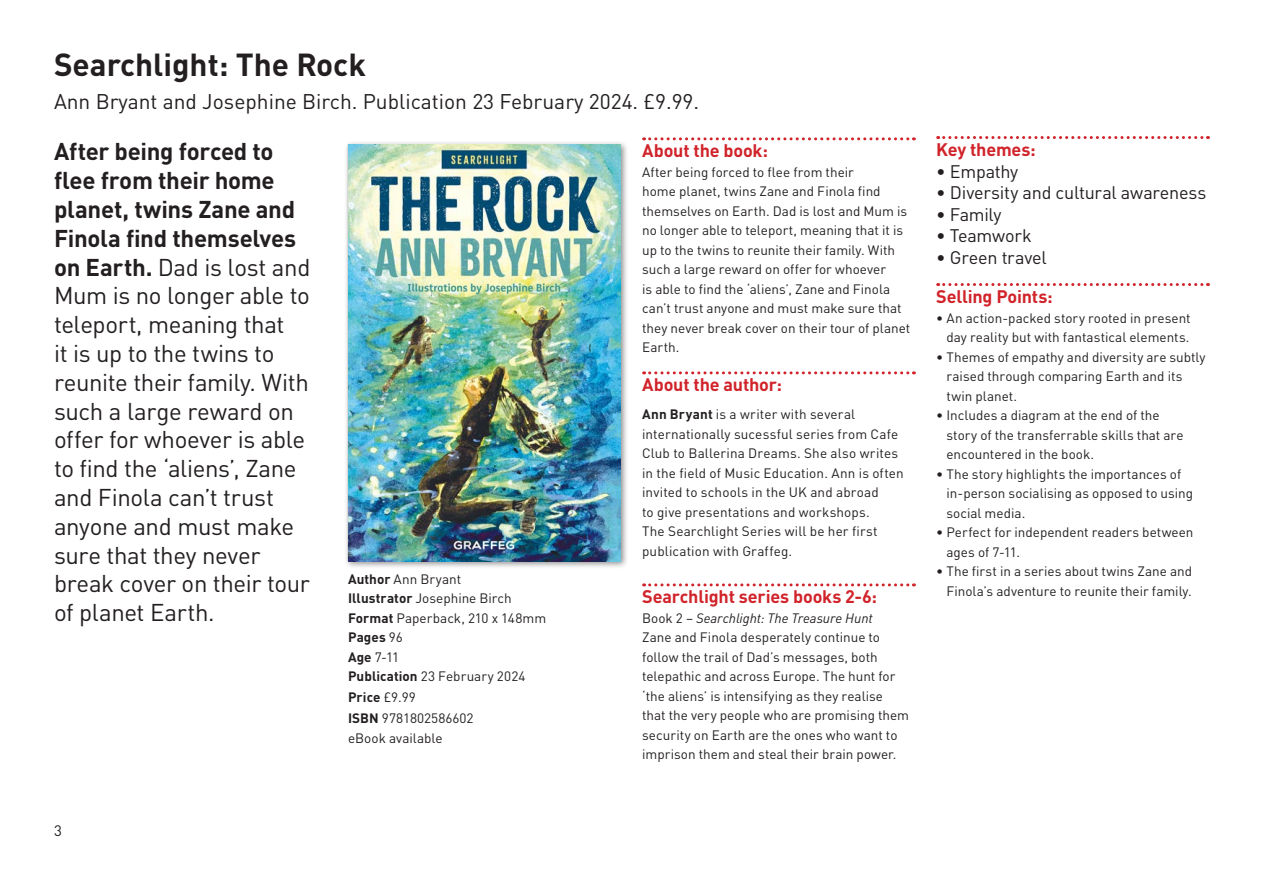
<style>
.page{position:relative;width:1263px;height:893px;background:#fff}
.page>*{position:absolute;margin:0;border:0;box-sizing:border-box;transform-origin:0 0}
.t1{font:700 31.5px "DIN Pro";color:#231f20}
.t2{font:24px/28.8px "DIN Pro";letter-spacing:-.015em;color:#231f20}
.t3{font:21px "DIN Pro";color:#231f20}
.t4{font:700 18px "DIN Pro";letter-spacing:-.01em;color:#d1232a}
.t5{font:18px "DIN Pro";letter-spacing:-.015em;color:#231f20}
.t6{font:15px "DIN Pro";color:#231f20}
.t7{font:13.5px/19.5px "DIN Pro";letter-spacing:.005em;color:#231f20}
.t8{font:italic 13.5px "DIN Pro";color:#231f20}
.t9{font:700 13.5px "DIN Pro";letter-spacing:.005em;color:#231f20}
.s1{font-weight:700}
.s2{font-style:normal}
.s3{font-weight:400}
</style>
<div class="page">
<svg style="left:644px;top:137px;width:270px;height:3px"></svg>
<svg style="left:644px;top:371px;width:270px;height:3px"></svg>
<svg style="left:644px;top:583px;width:270px;height:3px"></svg>
<svg style="left:938px;top:136px;width:270px;height:3px"></svg>
<svg style="left:938px;top:283px;width:270px;height:3px"></svg>
<div style="left:344px;top:141px;width:285px;height:429px;background:#231f20;opacity:.5"></div>
<img style="left:348px;top:145px;width:272px;height:416px">
<p class="t1" style="left:54px;top:39px;width:313px">Searchlight: The Rock</p>
<p class="t3" style="left:54px;top:85px;width:647px">Ann Bryant and Josephine Birch. Publication 23 February 2024. £9.99.</p>
<p class="t4" style="left:642px;top:136px;width:127px">About the book:</p>
<p class="t7" style="left:642px;top:161px;width:270px">After being forced to flee from their<br>home planet, twins Zane and Finola find themselves on Earth. Dad is lost and Mum is no longer able to teleport, meaning that it is up to the twins to reunite their family. With such a large reward on offer for whoever<br>is able to find the ‘aliens’, Zane and Finola can’t trust anyone and must make sure that they never break cover on their tour of planet Earth.</p>
<p class="t4" style="left:642px;top:370px;width:141px">About the author:</p>
<p class="t7" style="left:642px;top:403px;width:263px"><span class="s1">Ann Bryant</span> is a writer with several internationally sucessful series from Cafe Club to Ballerina Dreams. She also writes in the field of Music Education. Ann is often invited to schools in the UK and abroad<br>to give presentations and workshops.<br>The Searchlight Series will be her first publication with Graffeg.</p>
<p class="t4" style="left:642px;top:582px;width:236px">Searchlight series books 2-6:</p>
<p class="t8" style="left:642px;top:607px;width:232px"><span class="s2">Book 2 –</span> Searchlight: The Treasure Hunt</p>
<p class="t7" style="left:642px;top:626px;width:269px">Zane and Finola desperately continue to follow the trail of Dad’s messages, both telepathic and across Europe. The hunt for ‘the aliens’ is intensifying as they realise that the very people who are promising them security on Earth are the ones who want to imprison them and steal their brain power.</p>
<p class="t2" style="left:54px;top:135px;width:258px"><span class="s1">After being forced to flee from their home planet, twins Zane and<br>Finola find themselves on Earth.</span> Dad is lost and<br>Mum is no longer able to teleport, meaning that<br>it is up to the twins to reunite their family. With such a large reward on offer for whoever is able to find the ‘aliens’, Zane and Finola can’t trust anyone and must make sure that they never break cover on their tour of planet Earth.</p>
<p class="t7" style="left:348px;top:568px;width:115px"><span class="s1">Author</span> Ann Bryant</p>
<p class="t7" style="left:348px;top:587px;width:165px"><span class="s1">Illustrator</span> Josephine Birch</p>
<p class="t7" style="left:348px;top:607px;width:200px"><span class="s1">Format</span> Paperback, 210 x 148mm</p>
<p class="t9" style="left:348px;top:626px;width:56px">Pages <span class="s3">96</span></p>
<p class="t7" style="left:348px;top:646px;width:53px"><span class="s1">Age</span> 7-11</p>
<p class="t7" style="left:348px;top:665px;width:179px"><span class="s1">Publication</span> 23 February 2024</p>
<p class="t9" style="left:348px;top:686px;width:69px">Price <span class="s3">£9.99</span></p>
<p class="t7" style="left:348px;top:707px;width:127px"><span class="s1">ISBN</span> 9781802586602</p>
<p class="t7" style="left:348px;top:727px;width:96px">eBook available</p>
<p class="t6" style="left:54px;top:819px;width:9px">3</p>
<p class="t4" style="left:936px;top:135px;width:101px">Key themes:</p>
<p class="t5" style="left:936px;top:157px;width:84px">• Empathy</p>
<p class="t5" style="left:936px;top:179px;width:272px">• Diversity and cultural awareness</p>
<p class="t5" style="left:936px;top:200px;width:67px">• Family</p>
<p class="t5" style="left:936px;top:222px;width:97px">• Teamwork</p>
<p class="t5" style="left:936px;top:243px;width:112px">• Green travel</p>
<p class="t4" style="left:936px;top:282px;width:118px">Selling Points:</p>
<p class="t7" style="left:936px;top:307px;width:256px;text-align:right">• An action-packed story rooted in present day reality but with fantastical elements.</p>
<p class="t7" style="left:946px;top:346px;width:261px;text-indent:-10px">• Themes of empathy and diversity are subtly raised through comparing Earth and its twin planet.</p>
<p class="t7" style="left:946px;top:404px;width:239px;text-indent:-10px">• Includes a diagram at the end of the story of the transferrable skills that are encountered in the book.</p>
<p class="t7" style="left:946px;top:463px;width:248px;text-indent:-10px">• The story highlights the importances of in-person socialising as opposed to using social media.</p>
<p class="t7" style="left:946px;top:521px;width:249px;text-indent:-10px">• Perfect for independent readers between ages of 7-11.</p>
<p class="t7" style="left:936px;top:560px;width:257px;text-align:right">• The first in a series about twins Zane and<br>Finola’s adventure to reunite their family.</p>
</div>
